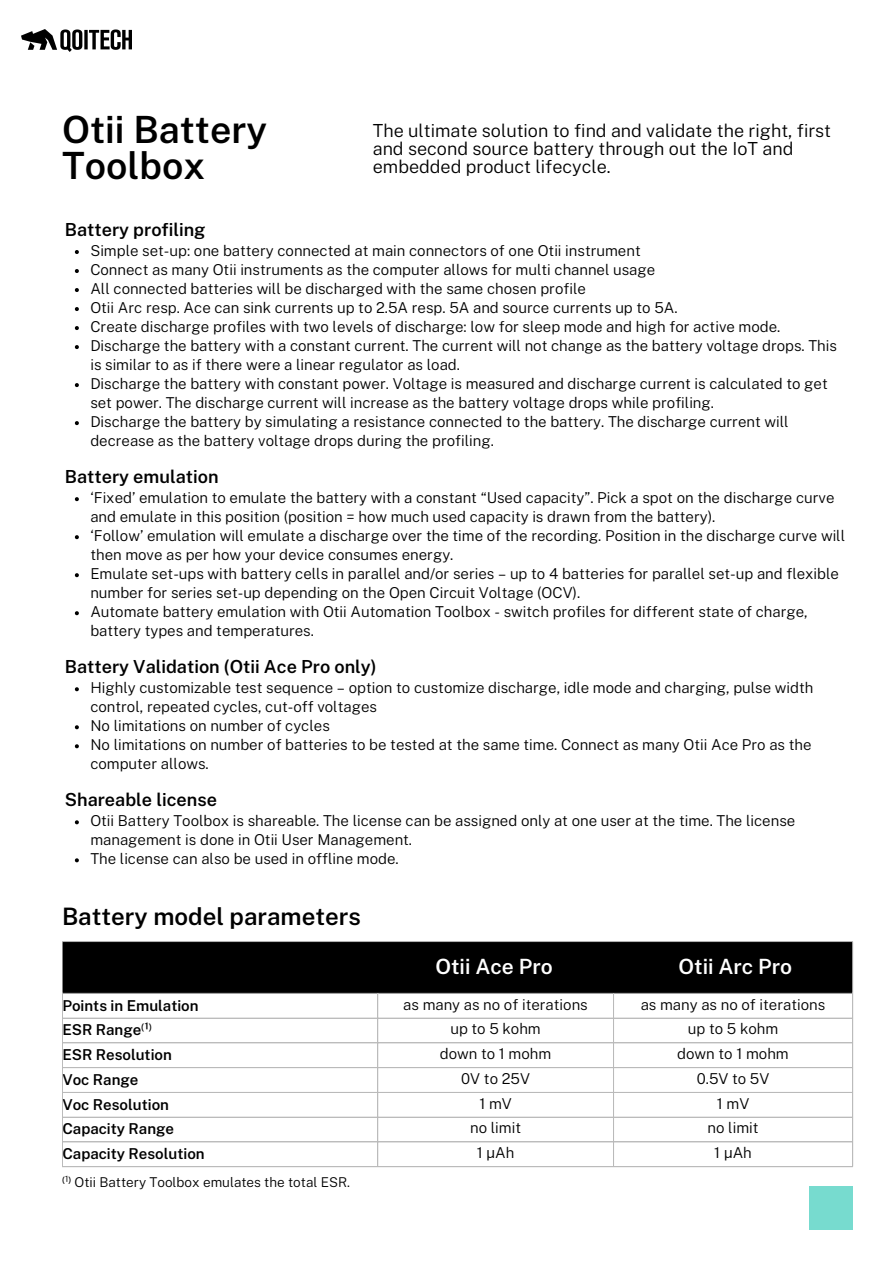
<style>
.page{position:relative;width:894px;height:1264px;background:#fff}
.page>*{position:absolute;margin:0;border:0;box-sizing:border-box;transform-origin:0 0}
.t1{font:600 37.5px/36px "Public Sans";color:#000}
.t2{font:600 24px "Public Sans";color:#000}
.t3{font:600 21px "Public Sans";color:#fff}
.t4{font:300 18px/18px "Public Sans";color:#000}
.t5{font:600 18px "Public Sans";color:#000}
.t6{font:300 15px/19px "Public Sans";color:#000}
.t7{font:600 15px "Public Sans";color:#000}
.t8{font:300 13.5px "Public Sans";color:#000}
.s1{font-family:"Noto Sans";font-weight:400}
</style>
<div class="page">
<div style="left:62px;top:941px;width:790px;height:52px;background:#000"></div>
<hr style="left:62px;top:941px;width:1px;height:225px;background:#bababa">
<hr style="left:377px;top:993px;width:1px;height:173px;background:#bababa">
<hr style="left:613px;top:993px;width:1px;height:173px;background:#bababa">
<hr style="left:852px;top:941px;width:1px;height:225px;background:#bababa">
<hr style="left:62px;top:941px;width:790px;height:1px;background:#bababa">
<hr style="left:62px;top:993px;width:790px;height:1px;background:#bababa">
<hr style="left:62px;top:1017px;width:790px;height:1px;background:#bababa">
<hr style="left:62px;top:1042px;width:790px;height:1px;background:#bababa">
<hr style="left:62px;top:1067px;width:790px;height:1px;background:#bababa">
<hr style="left:62px;top:1092px;width:790px;height:1px;background:#bababa">
<hr style="left:62px;top:1116px;width:790px;height:1px;background:#bababa">
<hr style="left:62px;top:1141px;width:790px;height:1px;background:#bababa">
<hr style="left:62px;top:1166px;width:790px;height:1px;background:#bababa">
<img style="left:21px;top:30px;width:110px;height:21px">
<svg style="left:75px;top:250px;width:4px;height:4px"></svg>
<svg style="left:75px;top:269px;width:4px;height:4px"></svg>
<svg style="left:75px;top:288px;width:4px;height:4px"></svg>
<svg style="left:75px;top:307px;width:4px;height:4px"></svg>
<svg style="left:75px;top:326px;width:4px;height:4px"></svg>
<svg style="left:75px;top:345px;width:4px;height:4px"></svg>
<svg style="left:75px;top:383px;width:4px;height:4px"></svg>
<svg style="left:75px;top:421px;width:4px;height:4px"></svg>
<svg style="left:75px;top:497px;width:4px;height:4px"></svg>
<svg style="left:75px;top:535px;width:4px;height:4px"></svg>
<svg style="left:75px;top:573px;width:4px;height:4px"></svg>
<svg style="left:75px;top:611px;width:4px;height:4px"></svg>
<svg style="left:75px;top:687px;width:4px;height:4px"></svg>
<svg style="left:75px;top:725px;width:4px;height:4px"></svg>
<svg style="left:75px;top:744px;width:4px;height:4px"></svg>
<svg style="left:75px;top:820px;width:4px;height:4px"></svg>
<svg style="left:75px;top:858px;width:4px;height:4px"></svg>
<div style="left:809px;top:1186px;width:43px;height:43px;background:#77dbcf"></div>
<h3 class="t1" style="left:62px;top:112px;width:207px">Otii Battery<br>Toolbox</h3>
<p class="t4" style="left:373px;top:121px;width:459px">The ultimate solution to find and validate the right, first and second source battery through out the IoT and embedded product lifecycle.</p>
<p class="t5" style="left:65px;top:219px;width:142px">Battery profiling</p>
<p class="t6" style="left:90px;top:241px;width:551px">Simple set-up: one battery connected at main connectors of one Otii instrument</p>
<p class="t6" style="left:90px;top:260px;width:566px">Connect as many Otii instruments as the computer allows for multi channel usage</p>
<p class="t6" style="left:90px;top:279px;width:497px">All connected batteries will be discharged with the same chosen profile</p>
<p class="t6" style="left:90px;top:298px;width:588px">Otii Arc resp. Ace can sink currents up to 2.5A resp. 5A and source currents up to 5A.</p>
<p class="t6" style="left:90px;top:317px;width:691px">Create discharge profiles with two levels of discharge: low for sleep mode and high for active mode.</p>
<p class="t6" style="left:90px;top:336px;width:748px">Discharge the battery with a constant current. The current will not change as the battery voltage drops. This is similar to as if there were a linear regulator as load.</p>
<p class="t6" style="left:90px;top:374px;width:738px">Discharge the battery with constant power. Voltage is measured and discharge current is calculated to get set power. The discharge current will increase as the battery voltage drops while profiling.</p>
<p class="t6" style="left:90px;top:412px;width:699px">Discharge the battery by simulating a resistance connected to the battery. The discharge current will decrease as the battery voltage drops during the profiling.</p>
<p class="t5" style="left:65px;top:466px;width:155px">Battery emulation</p>
<p class="t6" style="left:90px;top:488px;width:745px">‘Fixed’ emulation to emulate the battery with a constant “Used capacity”. Pick a spot on the discharge curve and emulate in this position (position = how much used capacity is drawn from the battery).</p>
<p class="t6" style="left:90px;top:526px;width:756px">‘Follow’ emulation will emulate a discharge over the time of the recording. Position in the discharge curve will then move as per how your device consumes energy.</p>
<p class="t6" style="left:90px;top:564px;width:750px">Emulate set-ups with battery cells in parallel and/or series – up to 4 batteries for parallel set-up and flexible number for series set-up depending on the Open Circuit Voltage (OCV).</p>
<p class="t6" style="left:90px;top:602px;width:718px">Automate battery emulation with Otii Automation Toolbox - switch profiles for different state of charge, battery types and temperatures.</p>
<p class="t5" style="left:65px;top:656px;width:313px">Battery Validation (Otii Ace Pro only)</p>
<p class="t6" style="left:90px;top:678px;width:724px">Highly customizable test sequence – option to customize discharge, idle mode and charging, pulse width control, repeated cycles, cut-off voltages</p>
<p class="t6" style="left:90px;top:716px;width:241px">No limitations on number of cycles</p>
<p class="t6" style="left:90px;top:735px;width:722px">No limitations on number of batteries to be tested at the same time. Connect as many Otii Ace Pro as the computer allows.</p>
<p class="t5" style="left:65px;top:789px;width:154px">Shareable license</p>
<p class="t6" style="left:90px;top:811px;width:706px">Otii Battery Toolbox is shareable. The license can be assigned only at one user at the time. The license management is done in Otii User Management.</p>
<p class="t6" style="left:90px;top:849px;width:310px">The license can also be used in offline mode.</p>
<h2 class="t2" style="left:62px;top:902px;width:300px">Battery model parameters</h2>
<p class="t3" style="left:435px;top:954px;width:119px">Otii Ace Pro</p>
<p class="t3" style="left:678px;top:954px;width:115px">Otii Arc Pro</p>
<p class="t7" style="left:62px;top:996px;width:138px">Points in Emulation</p>
<h1 class="t6" style="left:403px;top:994px;width:186px">as many as no of iterations</h1>
<h5 class="t6" style="left:640px;top:994px;width:186px">as many as no of iterations</h5>
<h4 class="t7" style="left:62px;top:1021px;width:91px">ESR Range<span class="s1">⁽</span>¹<span class="s1">⁾</span></h4>
<p class="t6" style="left:450px;top:1019px;width:92px">up to 5 kohm</p>
<p class="t6" style="left:687px;top:1019px;width:92px">up to 5 kohm</p>
<p class="t7" style="left:62px;top:1045px;width:111px">ESR Resolution</p>
<p class="t6" style="left:439px;top:1044px;width:113px">down to 1 mohm</p>
<p class="t6" style="left:677px;top:1044px;width:113px">down to 1 mohm</p>
<p class="t7" style="left:62px;top:1070px;width:77px">Voc Range</p>
<p class="t6" style="left:461px;top:1068px;width:70px">0V to 25V</p>
<p class="t6" style="left:696px;top:1068px;width:74px">0.5V to 5V</p>
<h4 class="t7" style="left:62px;top:1095px;width:108px">Voc Resolution</h4>
<p class="t6" style="left:479px;top:1093px;width:34px">1 mV</p>
<p class="t6" style="left:716px;top:1093px;width:34px">1 mV</p>
<p class="t7" style="left:62px;top:1120px;width:113px">Capacity Range</p>
<p class="t6" style="left:470px;top:1118px;width:52px">no limit</p>
<h4 class="t6" style="left:707px;top:1118px;width:52px">no limit</h4>
<p class="t7" style="left:62px;top:1144px;width:144px">Capacity Resolution</p>
<p class="t6" style="left:476px;top:1143px;width:39px">1 µAh</p>
<p class="t6" style="left:714px;top:1143px;width:39px">1 µAh</p>
<h3 class="t8" style="left:62px;top:1174px;width:289px"><span class="s1">⁽</span>¹<span class="s1">⁾</span> Otii Battery Toolbox emulates the total ESR.</h3>
</div>
